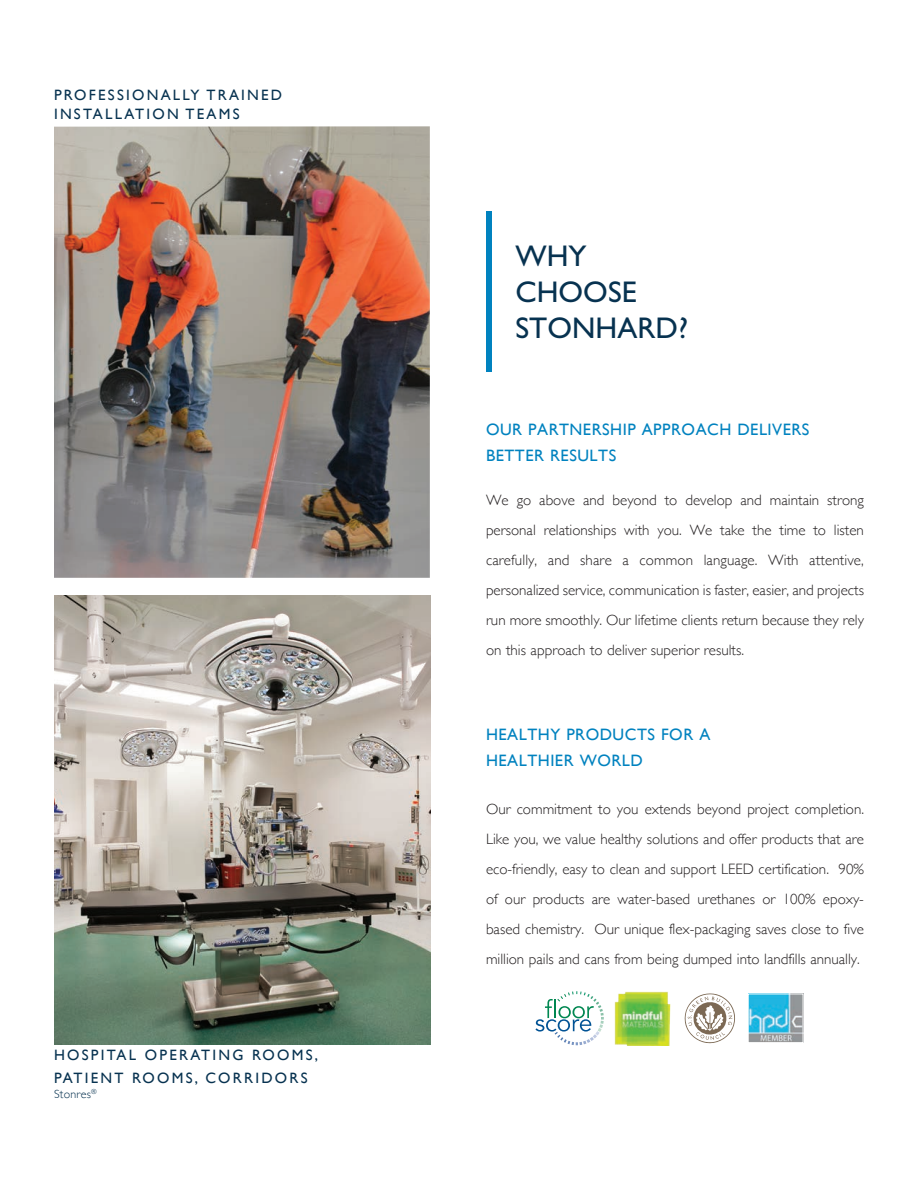
<style>
.page{position:relative;width:918px;height:1188px;background:#fff}
.page>*{position:absolute;margin:0;border:0;box-sizing:border-box;transform-origin:0 0}
.t1{font:30px/36px "Gill Sans Std";color:#073250}
.t2{font:16.5px/25.5px "Gill Sans";letter-spacing:.03em;color:#0082bf}
.t3{font:300 15px/30px "Gill Sans";color:#231f20;text-align:justify}
.t4{font:15px/22.5px "Gill Sans";letter-spacing:.15em;color:#073250}
.t5{font:300 12px "Gill Sans";letter-spacing:.02em;color:#073250}
</style>
<div class="page">
<img style="left:54px;top:126px;width:376px;height:452px">
<img style="left:54px;top:595px;width:376px;height:449px">
<svg style="left:684px;top:993px;width:51px;height:51px"></svg>
<img style="left:750px;top:996px;width:52px;height:45px">
<div style="left:748px;top:994px;width:56px;height:49px;border:1px solid #fff"></div>
<img style="left:614px;top:991px;width:57px;height:54px">
<svg style="left:535px;top:991px;width:69px;height:54px"></svg>
<div style="left:486px;top:212px;width:5px;height:160px;background:#0082bf"></div>
<p class="t4" style="left:54px;top:85px;width:230px;line-height:19.5px">PROFESSIONALLY TRAINED<br>INSTALLATION TEAMS</p>
<p class="t4" style="left:54px;top:1044px;width:266px">HOSPITAL OPERATING ROOMS,<br>PATIENT ROOMS, CORRIDORS</p>
<p class="t5" style="left:54px;top:1084px;width:44px">Stonres<sup>®</sup></p>
<h1 class="t1" style="left:516px;top:238px;width:174px">WHY<br>CHOOSE<br>STONHARD?</h1>
<p class="t2" style="left:486px;top:417px;width:325px">OUR PARTNERSHIP APPROACH DELIVERS<br>BETTER RESULTS</p>
<p class="t3" style="left:486px;top:484px;width:380px">We go above and beyond to develop and maintain strong personal relationships with you. We take the time to listen carefully, and share a common language. With attentive, personalized service, communication is faster, easier, and projects run more smoothly. Our lifetime clients return because they rely on this approach to deliver superior results.</p>
<p class="t2" style="left:486px;top:722px;width:226px">HEALTHY PRODUCTS FOR A<br>HEALTHIER WORLD</p>
<p class="t3" style="left:486px;top:793px;width:380px">Our commitment to you extends beyond project completion.<br>Like you, we value healthy solutions and offer products that are eco-friendly, easy to clean and support LEED certification. 90% of our products are water-based urethanes or 100% epoxy&shy;based chemistry. Our unique flex-packaging saves close to five million pails and cans from being dumped into landfills annually.</p>
</div>
